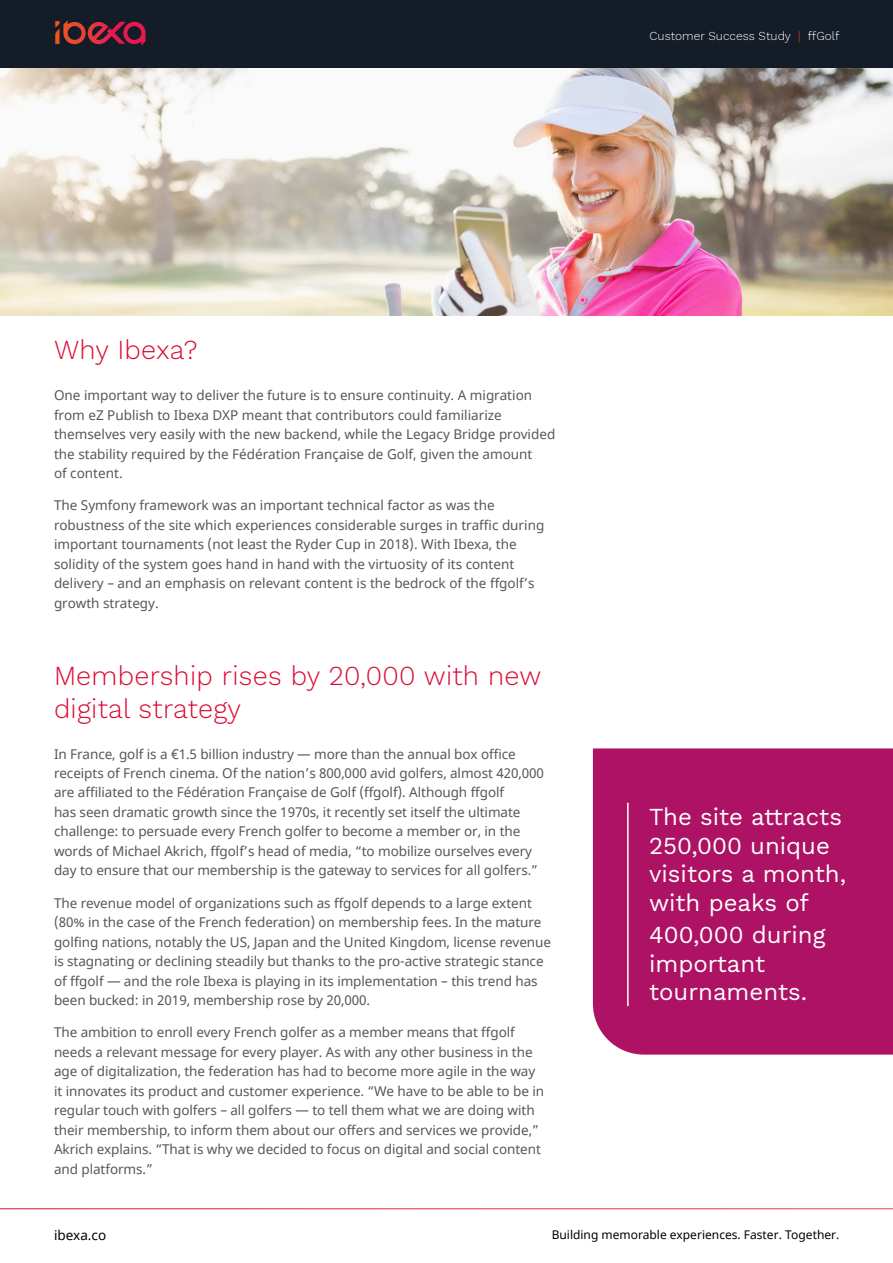
<style>
.page{position:relative;width:893px;height:1263px;background:#fff}
.page>*{position:absolute;margin:0;border:0;box-sizing:border-box;transform-origin:0 0}
.t1{font:300 27px/32.4px "Work Sans";letter-spacing:.01em;color:#db0a33}
.t2{font:24px/28.5px "Work Sans";color:#fff}
.t3{font:13.5px/19.5px "Noto Sans";letter-spacing:-.005em;color:#575756}
.t4{font:13.5px "Noto Sans";color:#000}
.t5{font:12px "Noto Sans";color:#000}
.t6{font:300 12px "Work Sans";color:#fff}
.s1{color:#e84926}
</style>
<div class="page">
<div style="left:0;top:0;width:893px;height:68px;background:#141c27"></div>
<svg style="left:55px;top:20px;width:91px;height:26px"></svg>
<img style="left:0;top:68px;width:893px;height:248px">
<div style="left:593px;top:748px;width:300px;height:306px;background:#ae1264"></div>
<hr style="left:627px;top:803px;width:2px;height:203px;background:#fff">
<p class="t6" style="left:650px;top:26px;width:191px">Customer Success Study <span class="s1">|</span> ffGolf</p>
<h1 class="t1" style="left:54px;top:333px;width:145px">Why Ibexa?</h1>
<p class="t3" style="left:54px;top:386px;width:503px">One important way to deliver the future is to ensure continuity. A migration from eZ Publish to Ibexa DXP meant that contributors could familiarize themselves very easily with the new backend, while the Legacy Bridge provided the stability required by the Fédération Française de Golf, given the amount<br>of content.</p>
<p class="t3" style="left:54px;top:496px;width:492px">The Symfony framework was an important technical factor as was the robustness of the site which experiences considerable surges in traffic during important tournaments (not least the Ryder Cup in 2018). With Ibexa, the solidity of the system goes hand in hand with the virtuosity of its content delivery – and an emphasis on relevant content is the bedrock of the ffgolf’s growth strategy.</p>
<h1 class="t1" style="left:54px;top:659px;width:489px">Membership rises by 20,000 with new digital strategy</h1>
<p class="t3" style="left:54px;top:744px;width:491px">In France, golf is a €1.5 billion industry — more than the annual box office receipts of French cinema. Of the nation’s 800,000 avid golfers, almost 420,000 are affiliated to the Fédération Française de Golf (ffgolf). Although ffgolf<br>has seen dramatic growth since the 1970s, it recently set itself the ultimate challenge: to persuade every French golfer to become a member or, in the words of Michael Akrich, ffgolf’s head of media, “to mobilize ourselves every day to ensure that our membership is the gateway to services for all golfers.”</p>
<p class="t3" style="left:54px;top:893px;width:499px">The revenue model of organizations such as ffgolf depends to a large extent (80% in the case of the French federation) on membership fees. In the mature golfing nations, notably the US, Japan and the United Kingdom, license revenue is stagnating or declining steadily but thanks to the pro-active strategic stance of ffgolf — and the role Ibexa is playing in its implementation – this trend has been bucked: in 2019, membership rose by 20,000.</p>
<p class="t3" style="left:54px;top:1023px;width:492px">The ambition to enroll every French golfer as a member means that ffgolf needs a relevant message for every player. As with any other business in the age of digitalization, the federation has had to become more agile in the way it innovates its product and customer experience. “We have to be able to be in regular touch with golfers – all golfers — to tell them what we are doing with their membership, to inform them about our offers and services we provide,” Akrich explains. “That is why we decided to focus on digital and social content and platforms.”</p>
<h2 class="t2" style="left:649px;top:802px;width:198px">The site attracts<br>250,000 unique visitors a month, with peaks of</h2>
<h2 class="t2" style="left:649px;top:920px;width:178px">400,000 during important tournaments.</h2>
<p class="t4" style="left:54px;top:1225px;width:54px">ibexa.co</p>
<p class="t5" style="left:552px;top:1226px;width:289px">Building memorable experiences. Faster. Together.</p>
</div>
